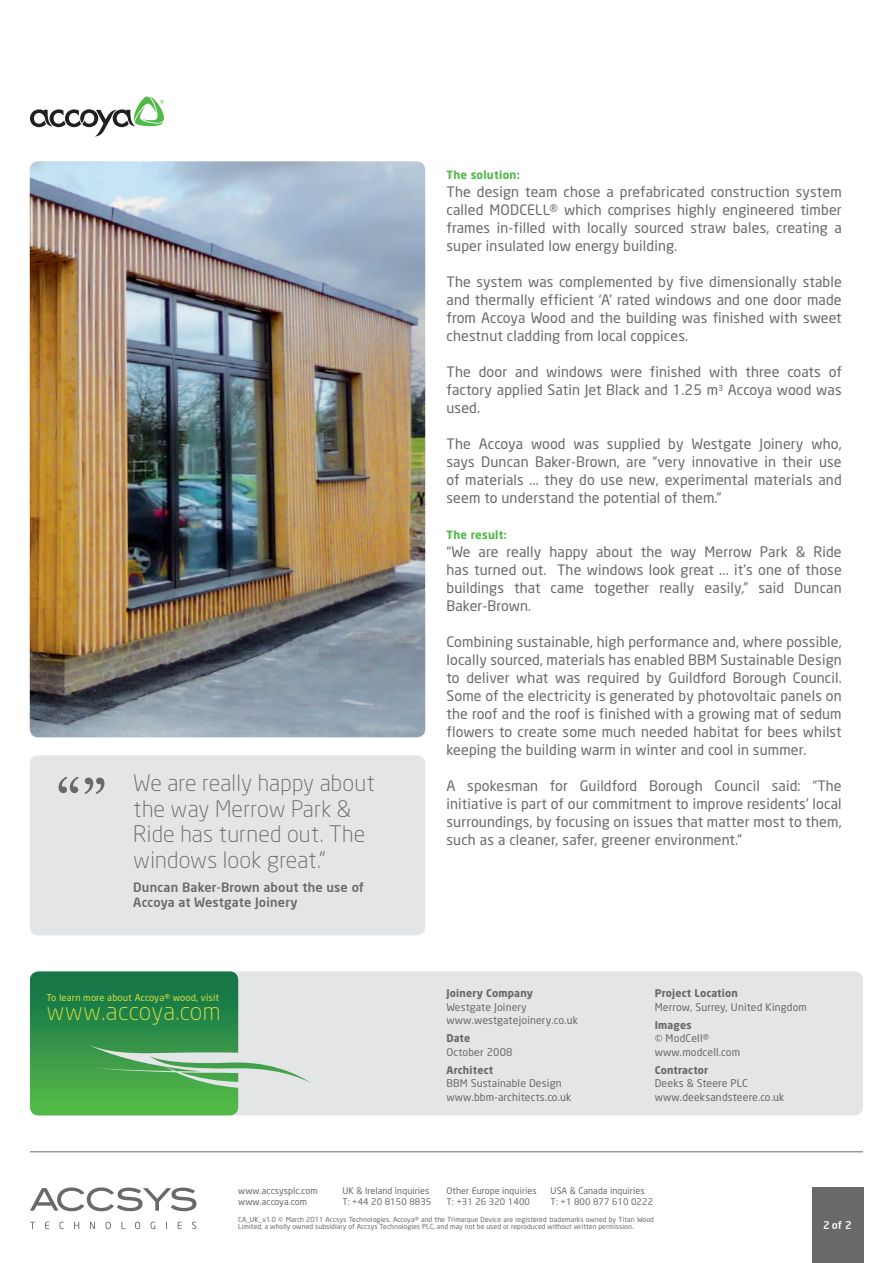
<style>
.page{position:relative;width:893px;height:1263px;background:#fff}
.page>*{position:absolute;margin:0;border:0;box-sizing:border-box;transform-origin:0 0}
.t1{font:300 24px "Neo Sans";letter-spacing:.015em;color:#d5df3e}
.t2{font:300 22.5px/25.5px "Neo Sans";letter-spacing:.01em;color:#69696c}
.t3{font:14.25px/18px "Neo Sans";letter-spacing:.01em;color:#69696c;text-align:justify}
.t4{font:500 12.75px/15px "Neo Sans";letter-spacing:.015em;color:#69696c}
.t5{font:700 11.25px "Neo Sans";letter-spacing:.025em;color:#51b948}
.t6{font:10.5px/13.5px "Neo Sans";letter-spacing:.015em;color:#69696c}
.t7{font:700 10.5px "Neo Sans";letter-spacing:.015em;color:#69696c}
.t8{font:500 10.5px "Neo Sans";color:#fff}
.t9{font:9.45px "Neo Sans";letter-spacing:.015em;color:#d5df3e}
.t10{font:9px/10.5px "Neo Sans";letter-spacing:.01em;color:#69696c}
.t11{font:6.9px/7.5px "Neo Sans";letter-spacing:.01em;color:#69696c}
</style>
<div class="page">
<div style="left:30px;top:971px;width:833px;height:144px;background:#e4e5e7;border-radius:9px"></div>
<div style="left:30px;top:755px;width:395px;height:180px;background:#e4e5e7;border-radius:9px"></div>
<svg style="left:59px;top:777px;width:45px;height:17px"></svg>
<svg style="left:30px;top:96px;width:134px;height:41px"></svg>
<hr style="left:30px;top:1151px;width:833px;height:1px;background:#69696c">
<svg style="left:30px;top:971px;width:281px;height:144px"></svg>
<img style="left:30px;top:161px;width:395px;height:576px">
<svg style="left:30px;top:1187px;width:166px;height:42px"></svg>
<div style="left:812px;top:1187px;width:51px;height:76px;background:#69696c"></div>
<h2 class="t2" style="left:133px;top:770px;width:243px">We are really happy about the way Merrow Park &amp;<br>Ride has turned out. The windows look great.”</h2>
<p class="t4" style="left:133px;top:879px;width:232px">Duncan Baker-Brown about the use of<br>Accoya at Westgate Joinery</p>
<p class="t9" style="left:46px;top:991px;width:174px">To learn more about Accoya® wood, visit</p>
<h1 class="t1" style="left:46px;top:997px;width:176px">www.accoya.com</h1>
<p class="t5" style="left:446px;top:168px;width:75px">The solution:</p>
<p class="t3" style="left:446px;top:183px;width:397px">The design team chose a prefabricated construction system called MODCELL® which comprises highly engineered timber frames in-filled with locally sourced straw bales, creating a super insulated low energy building.</p>
<p class="t3" style="left:446px;top:273px;width:397px">The system was complemented by five dimensionally stable and thermally efficient ‘A’ rated windows and one door made from Accoya Wood and the building was finished with sweet chestnut cladding from local coppices.</p>
<p class="t3" style="left:446px;top:363px;width:397px">The door and windows were finished with three coats of factory applied Satin Jet Black and 1.25 m<sup>3</sup> Accoya wood was used.</p>
<p class="t3" style="left:446px;top:435px;width:397px">The Accoya wood was supplied by Westgate Joinery who, says Duncan Baker-Brown, are “very innovative in their use of materials ... they do use new, experimental materials and seem to understand the potential of them.”</p>
<p class="t5" style="left:446px;top:528px;width:62px">The result:</p>
<p class="t3" style="left:446px;top:543px;width:397px">“We are really happy about the way Merrow Park &amp; Ride has turned out. The windows look great ... it’s one of those buildings that came together really easily,” said Duncan Baker-Brown.</p>
<p class="t3" style="left:446px;top:633px;width:397px">Combining sustainable, high performance and, where possible, locally sourced, materials has enabled BBM Sustainable Design to deliver what was required by Guildford Borough Council.<br>Some of the electricity is generated by photovoltaic panels on the roof and the roof is finished with a growing mat of sedum flowers to create some much needed habitat for bees whilst keeping the building warm in winter and cool in summer.</p>
<p class="t3" style="left:446px;top:777px;width:397px">A spokesman for Guildford Borough Council said: “The initiative is part of our commitment to improve residents’ local surroundings, by focusing on issues that matter most to them, such as a cleaner, safer, greener environment.”</p>
<p class="t7" style="left:446px;top:987px;width:88px">Joinery Company</p>
<p class="t6" style="left:446px;top:1000px;width:133px">Westgate Joinery www.westgatejoinery.co.uk</p>
<p class="t7" style="left:446px;top:1031px;width:25px">Date</p>
<p class="t6" style="left:446px;top:1045px;width:68px">October 2008</p>
<p class="t7" style="left:446px;top:1063px;width:48px">Architect</p>
<p class="t6" style="left:446px;top:1076px;width:126px">BBM Sustainable Design www.bbm-architects.co.uk</p>
<p class="t7" style="left:655px;top:987px;width:85px">Project Location</p>
<p class="t6" style="left:655px;top:1000px;width:154px">Merrow, Surrey, United Kingdom</p>
<p class="t7" style="left:655px;top:1018px;width:38px">Images</p>
<p class="t6" style="left:655px;top:1031px;width:87px">© ModCell® www.modcell.com</p>
<p class="t7" style="left:655px;top:1063px;width:55px">Contractor</p>
<p class="t6" style="left:655px;top:1076px;width:131px">Deeks &amp; Steere PLC www.deeksandsteere.co.uk</p>
<p class="t10" style="left:238px;top:1185px;width:81px">www.accsysplc.com www.accoya.com</p>
<p class="t10" style="left:342px;top:1185px;width:91px">UK &amp; Ireland inquiries<br>T: +44 20 8150 8835</p>
<p class="t10" style="left:446px;top:1185px;width:92px">Other Europe inquiries<br>T: +31 26 320 1400</p>
<p class="t10" style="left:551px;top:1185px;width:104px">USA &amp; Canada inquiries<br>T: +1 800 877 610 0222</p>
<p class="t11" style="left:238px;top:1215px;width:417px">CA_UK_v1.0 © March 2011 Accsys Technologies. Accoya® and the Trimarque Device are registered trademarks owned by Titan Wood<br>Limited, a wholly owned subsidiary of Accsys Technologies PLC, and may not be used or reproduced without written permission.</p>
<p class="t8" style="left:823px;top:1219px;width:30px">2 of 2</p>
</div>
